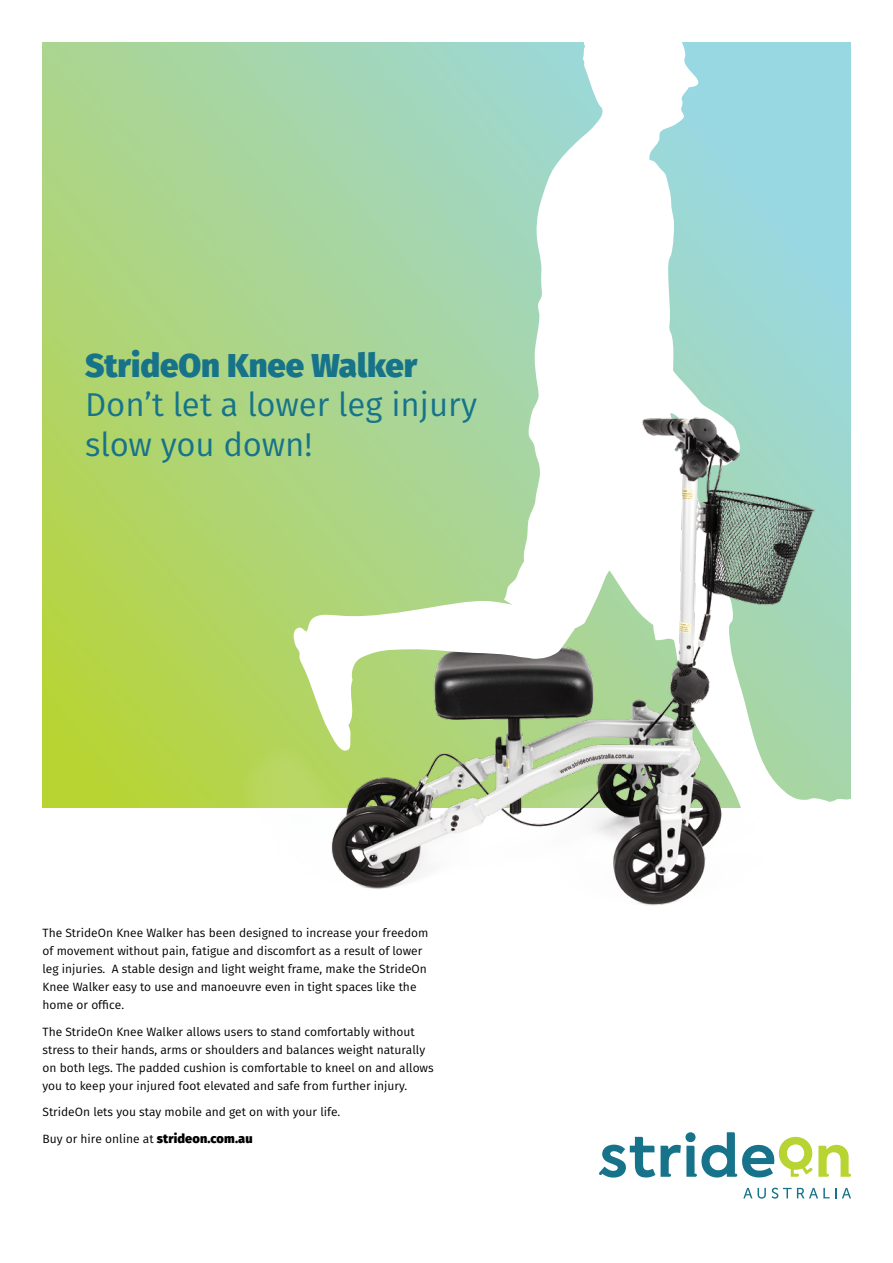
<style>
.page{position:relative;width:893px;height:1263px;background:#fff}
.page>*{position:absolute;margin:0;border:0;box-sizing:border-box;transform-origin:0 0}
.t1{font:33px/39.6px "Fira Sans";color:#17738a}
.t2{font:800 33px "Fira Sans";color:#17738a}
.t3{font:12px/18px "Fira Sans";color:#000}
.s1{font-weight:800;font-size:12.75px}
</style>
<div class="page">
<svg style="left:743px;top:1188px;width:93px;height:10px"></svg>
<svg style="left:842px;top:1188px;width:9px;height:10px"></svg>
<svg style="left:661px;top:1132px;width:190px;height:46px"></svg>
<svg style="left:599px;top:1137px;width:56px;height:41px"></svg>
<svg style="left:43px;top:43px;width:461px;height:765px;background:#acd483"></svg>
<svg style="left:504px;top:42px;width:347px;height:332px"></svg>
<img style="left:230px;top:374px;width:621px;height:532px">
<svg style="left:292px;top:578px;width:307px;height:177px"></svg>
<h1 class="t2" style="left:85px;top:342px;width:334px">StrideOn Knee Walker</h1>
<h1 class="t1" style="left:85px;top:385px;width:394px">Don’t let a lower leg injury slow you down!</h1>
<p class="t3" style="left:43px;top:924px;width:387px">The StrideOn Knee Walker has been designed to increase your freedom of movement without pain, fatigue and discomfort as a result of lower leg injuries. A stable design and light weight frame, make the StrideOn Knee Walker easy to use and manoeuvre even in tight spaces like the home or office.</p>
<p class="t3" style="left:43px;top:1022px;width:393px">The StrideOn Knee Walker allows users to stand comfortably without stress to their hands, arms or shoulders and balances weight naturally on both legs. The padded cushion is comfortable to kneel on and allows you to keep your injured foot elevated and safe from further injury.</p>
<p class="t3" style="left:43px;top:1103px;width:299px">StrideOn lets you stay mobile and get on with your life.</p>
<p class="t3" style="left:43px;top:1129px;width:212px">Buy or hire online at <span class="s1">strideon.com.au</span></p>
</div>
